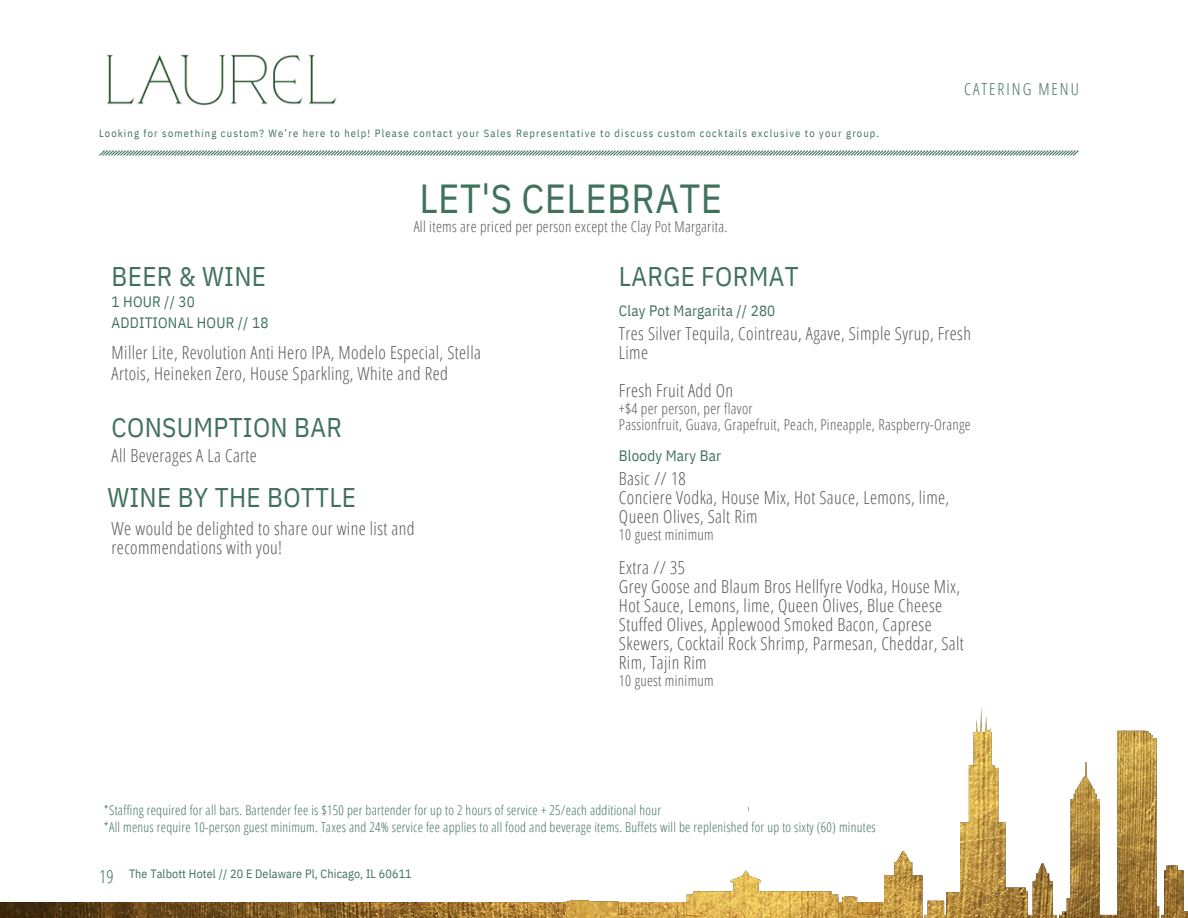
<style>
.page{position:relative;width:1188px;height:918px;background:#fff}
.page>*{position:absolute;margin:0;border:0;box-sizing:border-box;transform-origin:0 0}
.t1{font:40.5px "IBM Plex Sans Cond";letter-spacing:.01em;color:#40725b}
.t2{font:27px "IBM Plex Sans Cond";letter-spacing:.01em;color:#40725b}
.t3{font:300 18px/19.2px "Open Sans Condensed";letter-spacing:.02em;color:#58585a}
.t4{font:300 18px "Open Sans Condensed";color:#40725b}
.t5{font:300 16.5px "Open Sans Condensed";letter-spacing:.12em;color:#40725b}
.t6{font:300 15px/15.8px "Open Sans Condensed";letter-spacing:.02em;color:#58585a}
.t7{font:15px/21.3px "IBM Plex Sans Cond";letter-spacing:.01em;color:#40725b}
.t8{font:300 13.5px "Open Sans Condensed";letter-spacing:.02em;color:#40725b}
.t9{font:12px "IBM Plex Sans Cond";letter-spacing:.01em;color:#40725b}
.t10{font:10.5px "IBM Plex Sans Cond";letter-spacing:.11em;color:#40725b}
</style>
<div class="page">
<svg style="left:99px;top:150px;width:980px;height:6px;background:#abc1b7"></svg>
<img style="left:0;top:903px;width:563px;height:15px">
<img style="left:563px;top:707px;width:625px;height:211px">
<img style="left:106px;top:54px;width:231px;height:52px">
<h4 class="t10" style="left:99px;top:126px;width:782px">Looking for something custom? We’re here to help! Please contact your Sales Representative to discuss custom cocktails exclusive to your group.</h4>
<h6 class="t1" style="left:419px;top:172px;width:304px">LET'S CELEBRATE</h6>
<h4 class="t2" style="left:112px;top:259px;width:156px">BEER &amp; WINE</h4>
<h5 class="t6" style="left:414px;top:218px;width:315px">All items are priced per person except the Clay Pot Margarita.</h5>
<h4 class="t2" style="left:619px;top:258px;width:181px">LARGE FORMAT</h4>
<p class="t5" style="left:964px;top:78px;width:116px">CATERING MENU</p>
<h2 class="t7" style="left:112px;top:291px;width:158px">1 HOUR // 30<br>ADDITIONAL HOUR // 18</h2>
<h6 class="t7" style="left:619px;top:300px;width:158px">Clay Pot Margarita // 280</h6>
<h6 class="t3" style="left:619px;top:323px;width:354px">Tres Silver Tequila, Cointreau, Agave, Simple Syrup, Fresh<br>Lime</h6>
<h2 class="t3" style="left:619px;top:381px;width:116px">Fresh Fruit Add On</h2>
<h2 class="t6" style="left:619px;top:401px;width:353px">+$4 per person, per flavor<br>Passionfruit, Guava, Grapefruit, Peach, Pineapple, Raspberry-Orange</h2>
<h1 class="t3" style="left:112px;top:341px;width:371px;line-height:21.3px">Miller Lite, Revolution Anti Hero IPA, Modelo Especial, Stella<br>Artois, Heineken Zero, House Sparkling, White and Red</h1>
<h2 class="t2" style="left:112px;top:409px;width:232px">CONSUMPTION BAR</h2>
<h6 class="t3" style="left:112px;top:445px;width:147px">All Beverages A La Carte</h6>
<p class="t2" style="left:107px;top:479px;width:250px">WINE BY THE BOTTLE</p>
<p class="t3" style="left:112px;top:519px;width:304px">We would be delighted to share our wine list and recommendations with you!</p>
<p class="t7" style="left:619px;top:445px;width:104px">Bloody Mary Bar</p>
<p class="t3" style="left:619px;top:468px;width:332px">Basic // 18<br>Conciere Vodka, House Mix, Hot Sauce, Lemons, lime,<br>Queen Olives, Salt Rim</p>
<p class="t6" style="left:619px;top:526px;width:96px">10 guest minimum</p>
<p class="t3" style="left:619px;top:557px;width:346px">Extra // 35<br>Grey Goose and Blaum Bros Hellfyre Vodka, House Mix, Hot Sauce, Lemons, lime, Queen Olives, Blue Cheese Stuffed Olives, Applewood Smoked Bacon, Caprese Skewers, Cocktail Rock Shrimp, Parmesan, Cheddar, Salt Rim, Tajin Rim</p>
<p class="t6" style="left:619px;top:672px;width:96px">10 guest minimum</p>
<h2 class="t8" style="left:104px;top:801px;width:559px">*Staffing required for all bars. Bartender fee is $150 per bartender for up to 2 hours of service + 25/each additional hour</h2>
<h4 class="t8" style="left:104px;top:817px;width:773px">*All menus require 10-person guest minimum. Taxes and 24% service fee applies to all food and beverage items. Buffets will be replenished for up to sixty (60) minutes</h4>
<p class="t4" style="left:99px;top:864px;width:16px">19</p>
<h4 class="t9" style="left:129px;top:866px;width:284px">The Talbott Hotel // 20 E Delaware Pl, Chicago, IL 60611</h4>
</div>
